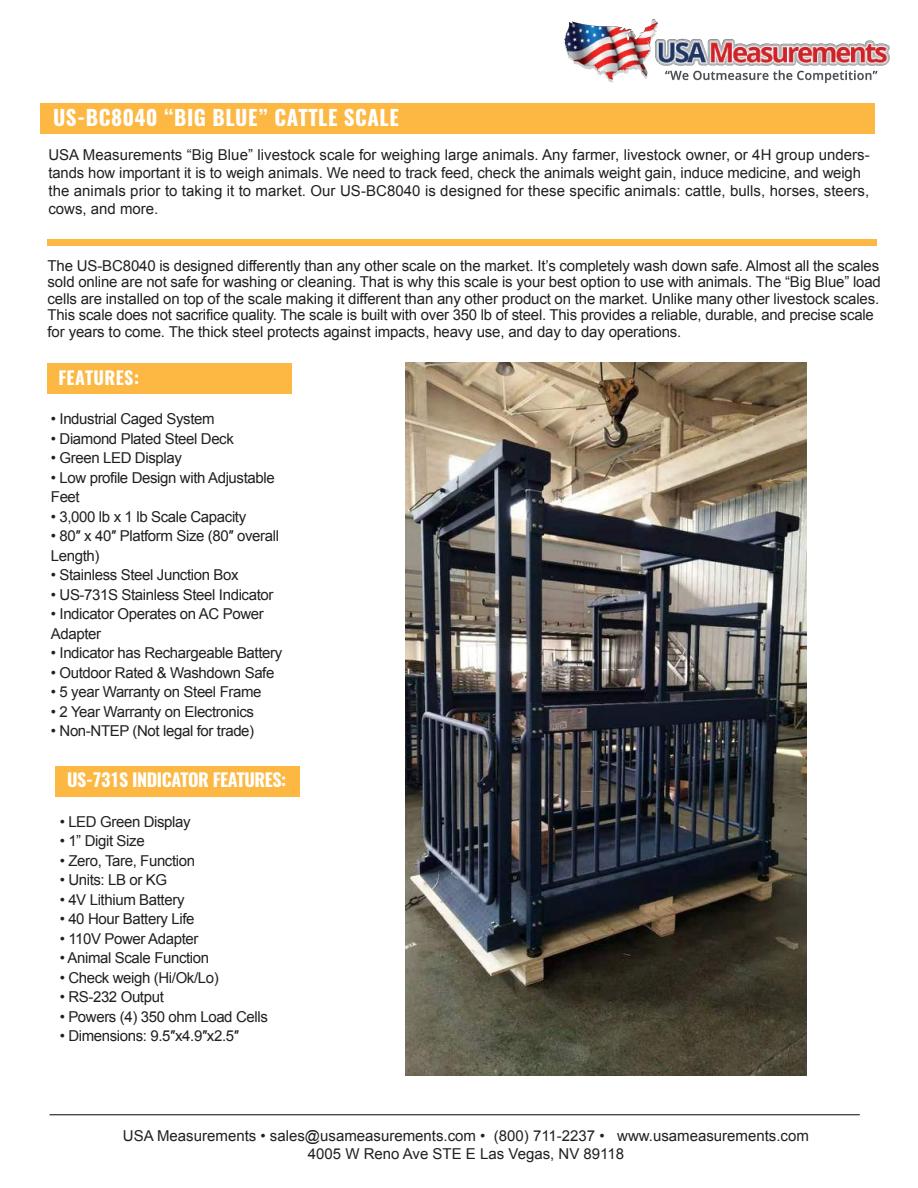
<style>
.page{position:relative;width:918px;height:1188px;background:#fff}
.page>*{position:absolute;margin:0;border:0;box-sizing:border-box;transform-origin:0 0}
.t1{font:700 21px "Oswald";letter-spacing:.025em;color:#fff}
.t2{font:700 18px "Oswald";letter-spacing:-.025em;color:#fff}
.t3{font:700 18px "Oswald";letter-spacing:.025em;color:#fff}
.t4{font:15px/18px "Arial";letter-spacing:-.01em;color:#231f20}
</style>
<div class="page">
<img style="left:564px;top:18px;width:326px;height:65px">
<hr style="left:50px;top:1114px;width:810px;height:1px;background:#231f20">
<div style="left:40px;top:103px;width:835px;height:31px;background:#fcb843"></div>
<div style="left:47px;top:363px;width:244px;height:31px;background:#fcb843"></div>
<div style="left:55px;top:766px;width:245px;height:31px;background:#fcb843"></div>
<div style="left:48px;top:240px;width:829px;height:6px;background:#fcb843"></div>
<img style="left:405px;top:362px;width:401px;height:713px">
<h1 class="t1" style="left:53px;top:103px;width:347px">US-BC8040 “BIG BLUE” CATTLE SCALE</h1>
<p class="t4" style="left:48px;top:145px;width:823px">USA Measurements “Big Blue” livestock scale for weighing large animals. Any farmer, livestock owner, or 4H group unders&shy;tands how important it is to weigh animals. We need to track feed, check the animals weight gain, induce medicine, and weigh the animals prior to taking it to market. Our US-BC8040 is designed for these specific animals: cattle, bulls, horses, steers, cows, and more.</p>
<p class="t4" style="left:48px;top:257px;width:835px;line-height:16.5px">The US-BC8040 is designed differently than any other scale on the market. It’s completely wash down safe. Almost all the scales sold online are not safe for washing or cleaning. That is why this scale is your best option to use with animals. The “Big Blue” load cells are installed on top of the scale making it different than any other product on the market. Unlike many other livestock scales.<br>This scale does not sacrifice quality. The scale is built with over 350 lb of steel. This provides a reliable, durable, and precise scale for years to come. The thick steel protects against impacts, heavy use, and day to day operations.</p>
<p class="t3" style="left:58px;top:365px;width:82px">FEATURES:</p>
<p class="t4" style="left:51px;top:410px;width:165px">• Industrial Caged System</p>
<p class="t4" style="left:51px;top:430px;width:185px">• Diamond Plated Steel Deck</p>
<p class="t4" style="left:51px;top:449px;width:133px">• Green LED Display</p>
<p class="t4" style="left:51px;top:468px;width:225px;line-height:19.5px">• Low profile Design with Adjustable<br>Feet</p>
<p class="t4" style="left:51px;top:508px;width:197px">• 3,000 lb x 1 lb Scale Capacity</p>
<p class="t4" style="left:51px;top:526px;width:230px;line-height:19.5px">• 80″ x 40″ Platform Size (80″ overall<br>Length)</p>
<p class="t4" style="left:51px;top:566px;width:189px">• Stainless Steel Junction Box</p>
<p class="t4" style="left:51px;top:586px;width:224px">• US-731S Stainless Steel Indicator</p>
<p class="t4" style="left:51px;top:604px;width:214px;line-height:19.5px">• Indicator Operates on AC Power<br>Adapter</p>
<p class="t4" style="left:51px;top:644px;width:233px">• Indicator has Rechargeable Battery</p>
<p class="t4" style="left:51px;top:664px;width:225px">• Outdoor Rated &amp; Washdown Safe</p>
<p class="t4" style="left:51px;top:683px;width:212px">• 5 year Warranty on Steel Frame</p>
<p class="t4" style="left:51px;top:703px;width:205px">• 2 Year Warranty on Electronics</p>
<p class="t4" style="left:51px;top:722px;width:205px">• Non-NTEP (Not legal for trade)</p>
<p class="t2" style="left:67px;top:767px;width:220px">US-731S INDICATOR FEATURES:</p>
<p class="t4" style="left:60px;top:813px;width:133px">• LED Green Display</p>
<p class="t4" style="left:60px;top:832px;width:87px">• 1” Digit Size</p>
<p class="t4" style="left:60px;top:852px;width:137px">• Zero, Tare, Function</p>
<p class="t4" style="left:60px;top:871px;width:109px">• Units: LB or KG</p>
<p class="t4" style="left:60px;top:891px;width:126px">• 4V Lithium Battery</p>
<p class="t4" style="left:60px;top:910px;width:136px">• 40 Hour Battery Life</p>
<p class="t4" style="left:60px;top:930px;width:140px">• 110V Power Adapter</p>
<p class="t4" style="left:60px;top:949px;width:151px">• Animal Scale Function</p>
<p class="t4" style="left:60px;top:969px;width:161px">• Check weigh (Hi/Ok/Lo)</p>
<p class="t4" style="left:60px;top:988px;width:106px">• RS-232 Output</p>
<p class="t4" style="left:60px;top:1008px;width:210px">• Powers (4) 350 ohm Load Cells</p>
<p class="t4" style="left:60px;top:1027px;width:181px">• Dimensions: 9.5″x4.9″x2.5″</p>
<p class="t4" style="left:123px;top:1127px;width:687px;text-align:center">USA Measurements • sales@usameasurements.com • (800) 711-2237 • www.usameasurements.com<br>4005 W Reno Ave STE E Las Vegas, NV 89118</p>
</div>
